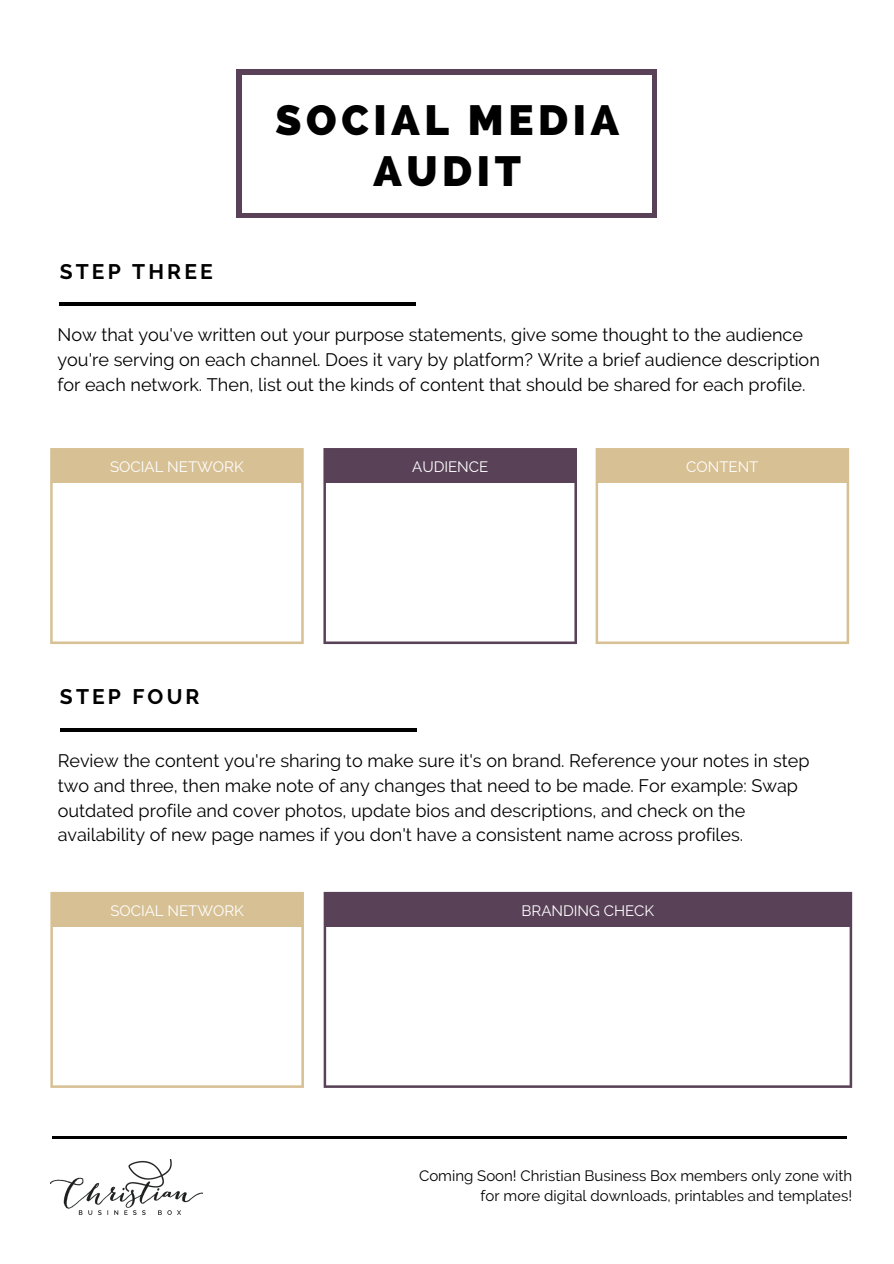
<style>
.page{position:relative;width:894px;height:1264px;background:#fff}
.page>*{position:absolute;margin:0;border:0;box-sizing:border-box;transform-origin:0 0}
.t1{font:800 42px/51.8px "Raleway";letter-spacing:.11em;color:#000;text-align:center}
.t2{font:700 21px "Raleway";letter-spacing:.15em;color:#000}
.t3{font:18px/24.8px "Raleway";color:#000}
.t4{font:15px/20.2px "Raleway";color:#000;text-align:right}
.t5{font:15px "Raleway";color:#fff}
</style>
<div class="page">
<div style="left:237px;top:70px;width:420px;height:148px;background:#594157"></div>
<div style="left:242px;top:75px;width:409px;height:138px;background:#fff"></div>
<hr style="left:60px;top:302px;width:356px;height:4px;background:#000">
<svg style="left:50px;top:448px;width:253px;height:196px"></svg>
<div style="left:51px;top:449px;width:251px;height:34px;background:#d7c094"></div>
<svg style="left:323px;top:448px;width:254px;height:196px"></svg>
<div style="left:324px;top:449px;width:251px;height:34px;background:#594157"></div>
<svg style="left:595px;top:448px;width:253px;height:196px"></svg>
<div style="left:596px;top:449px;width:251px;height:34px;background:#d7c094"></div>
<hr style="left:60px;top:728px;width:356px;height:3px;background:#000">
<svg style="left:50px;top:891px;width:254px;height:196px"></svg>
<svg style="left:323px;top:891px;width:528px;height:196px"></svg>
<div style="left:324px;top:893px;width:526px;height:34px;background:#594157"></div>
<img style="left:50px;top:1159px;width:152px;height:55px">
<hr style="left:53px;top:1135px;width:793px;height:3px;background:#000">
<p class="t2" style="left:60px;top:259px;width:154px">STEP THREE</p>
<h1 class="t1" style="left:275px;top:94px;width:345px">SOCIAL MEDIA<br>AUDIT</h1>
<p class="t3" style="left:57px;top:322px;width:763px">Now that you've written out your purpose statements, give some thought to the audience you're serving on each channel. Does it vary by platform? Write a brief audience description for each network. Then, list out the kinds of content that should be shared for each profile.</p>
<p class="t5" style="left:110px;top:458px;width:135px">SOCIAL NETWORK</p>
<p class="t5" style="left:412px;top:458px;width:78px">AUDIENCE</p>
<p class="t5" style="left:686px;top:458px;width:74px">CONTENT</p>
<p class="t2" style="left:60px;top:684px;width:141px">STEP FOUR</p>
<p class="t3" style="left:58px;top:748px;width:753px">Review the content you're sharing to make sure it's on brand. Reference your notes in step two and three, then make note of any changes that need to be made. For example: Swap outdated profile and cover photos, update bios and descriptions, and check on the availability of new page names if you don't have a consistent name across profiles.</p>
<p class="t5" style="left:110px;top:901px;width:135px">SOCIAL NETWORK</p>
<p class="t5" style="left:521px;top:901px;width:134px">BRANDING CHECK</p>
<p class="t4" style="left:419px;top:1165px;width:434px">Coming Soon! Christian Business Box members only zone with for more digital downloads, printables and templates!</p>
</div>
